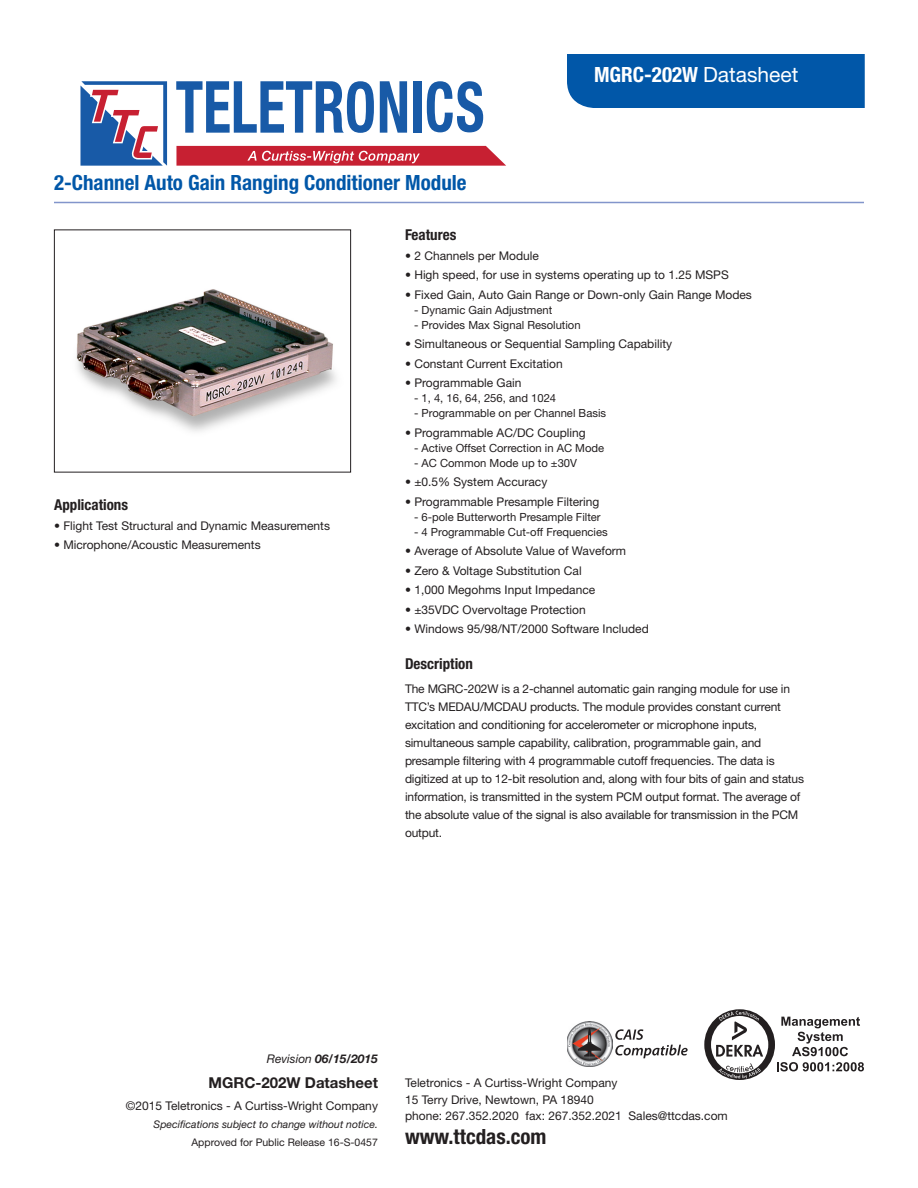
<style>
.page{position:relative;width:918px;height:1188px;background:#fff}
.page>*{position:absolute;margin:0;border:0;box-sizing:border-box;transform-origin:0 0}
.t1{font:700 condensed 21px "Helvetica Neue LT Std";color:#0157a8}
.t2{font:700 condensed 21px "Helvetica Neue LT Std";color:#fff}
.t3{font:700 condensed 21px "Helvetica Neue LT Std";color:#231f20}
.t4{font:700 condensed 15px "Helvetica Neue LT Std";color:#231f20}
.t5{font:700 15px "Helvetica Neue LT Std";color:#231f20}
.t6{font:12px/18px "Helvetica Neue LT Std";color:#231f20}
.t7{font:italic 700 12px "Helvetica Neue LT Std";color:#231f20}
.t8{font:11.25px "Helvetica Neue LT Std";color:#231f20}
.t9{font:italic 10.5px "Helvetica Neue LT Std";color:#231f20}
.t10{font:10.5px "Helvetica Neue LT Std";color:#231f20}
.s1{font-weight:400;font-stretch:normal}
.s2{font-weight:400}
</style>
<div class="page">
<div style="left:567px;top:54px;width:298px;height:54px;background:#0157a8"></div>
<hr style="left:54px;top:202px;width:810px;height:1px;background:#8295cb">
<img style="left:76px;top:289px;width:260px;height:143px">
<div style="left:54px;top:230px;width:297px;height:242px;border:1px solid #231f20"></div>
<img style="left:567px;top:1021px;width:45px;height:46px">
<svg style="left:615px;top:1029px;width:73px;height:29px"></svg>
<svg style="left:704px;top:1009px;width:160px;height:71px"></svg>
<svg style="left:80px;top:81px;width:87px;height:85px"></svg>
<svg style="left:176px;top:81px;width:198px;height:52px"></svg>
<svg style="left:380px;top:81px;width:27px;height:52px"></svg>
<div style="left:413px;top:81px;width:9px;height:52px;background:#185aa7"></div>
<svg style="left:427px;top:81px;width:56px;height:51px"></svg>
<svg style="left:176px;top:146px;width:330px;height:20px"></svg>
<h1 class="t1" style="left:54px;top:170px;width:414px">2-Channel Auto Gain Ranging Conditioner Module</h1>
<h1 class="t2" style="left:594px;top:62px;width:206px">MGRC-202W <span class="s1">Datasheet</span></h1>
<p class="t4" style="left:54px;top:496px;width:76px">Applications</p>
<p class="t6" style="left:54px;top:516px;width:278px">• Flight Test Structural and Dynamic Measurements</p>
<p class="t6" style="left:54px;top:536px;width:208px">• Microphone/Acoustic Measurements</p>
<p class="t4" style="left:405px;top:226px;width:53px">Features</p>
<p class="t6" style="left:405px;top:246px;width:136px">• 2 Channels per Module</p>
<p class="t6" style="left:405px;top:266px;width:325px">• High speed, for use in systems operating up to 1.25 MSPS</p>
<p class="t6" style="left:405px;top:285px;width:348px">• Fixed Gain, Auto Gain Range or Down-only Gain Range Modes</p>
<p class="t8" style="left:414px;top:303px;width:140px">- Dynamic Gain Adjustment</p>
<p class="t8" style="left:414px;top:318px;width:168px">- Provides Max Signal Resolution</p>
<p class="t6" style="left:405px;top:335px;width:269px">• Simultaneous or Sequential Sampling Capability</p>
<p class="t6" style="left:405px;top:354px;width:159px">• Constant Current Excitation</p>
<p class="t6" style="left:405px;top:374px;width:118px">• Programmable Gain</p>
<p class="t8" style="left:414px;top:391px;width:144px">- 1, 4, 16, 64, 256, and 1024</p>
<p class="t8" style="left:414px;top:406px;width:194px">- Programmable on per Channel Basis</p>
<p class="t6" style="left:405px;top:423px;width:182px">• Programmable AC/DC Coupling</p>
<p class="t8" style="left:414px;top:441px;width:192px">- Active Offset Correction in AC Mode</p>
<p class="t8" style="left:414px;top:456px;width:165px">- AC Common Mode up to ±30V</p>
<p class="t6" style="left:405px;top:473px;width:144px">• ±0.5% System Accuracy</p>
<p class="t6" style="left:405px;top:492px;width:196px">• Programmable Presample Filtering</p>
<p class="t8" style="left:414px;top:510px;width:188px">- 6-pole Butterworth Presample Filter</p>
<p class="t8" style="left:414px;top:525px;width:195px">- 4 Programmable Cut-off Frequencies</p>
<p class="t6" style="left:405px;top:542px;width:223px">• Average of Absolute Value of Waveform</p>
<p class="t6" style="left:405px;top:561px;width:178px">• Zero &amp; Voltage Substitution Cal</p>
<p class="t6" style="left:405px;top:581px;width:192px">• 1,000 Megohms Input Impedance</p>
<p class="t6" style="left:405px;top:600px;width:182px">• ±35VDC Overvoltage Protection</p>
<p class="t6" style="left:405px;top:620px;width:245px">• Windows 95/98/NT/2000 Software Included</p>
<p class="t4" style="left:405px;top:655px;width:69px">Description</p>
<p class="t6" style="left:405px;top:680px;width:401px">The MGRC-202W is a 2-channel automatic gain ranging module for use in TTC’s MEDAU/MCDAU products. The module provides constant current excitation and conditioning for accelerometer or microphone inputs, simultaneous sample capability, calibration, programmable gain, and presample filtering with 4 programmable cutoff frequencies. The data is digitized at up to 12-bit resolution and, along with four bits of gain and status information, is transmitted in the system PCM output format. The average of the absolute value of the signal is also available for transmission in the PCM output.</p>
<p class="t7" style="left:267px;top:1051px;width:113px"><span class="s2">Revision</span> 06/15/2015</p>
<p class="t5" style="left:209px;top:1073px;width:171px">MGRC-202W Datasheet</p>
<p class="t6" style="left:126px;top:1097px;width:254px">©2015 Teletronics - A Curtiss-Wright Company</p>
<p class="t9" style="left:154px;top:1118px;width:226px">Specifications subject to change without notice.</p>
<p class="t10" style="left:191px;top:1136px;width:188px">Approved for Public Release 16-S-0457</p>
<p class="t6" style="left:405px;top:1074px;width:324px;line-height:16.5px">Teletronics - A Curtiss-Wright Company<br>15 Terry Drive, Newtown, PA 18940<br>phone: 267.352.2020 fax: 267.352.2021 Sales@ttcdas.com</p>
<h1 class="t3" style="left:405px;top:1124px;width:143px">www.ttcdas.com</h1>
</div>
